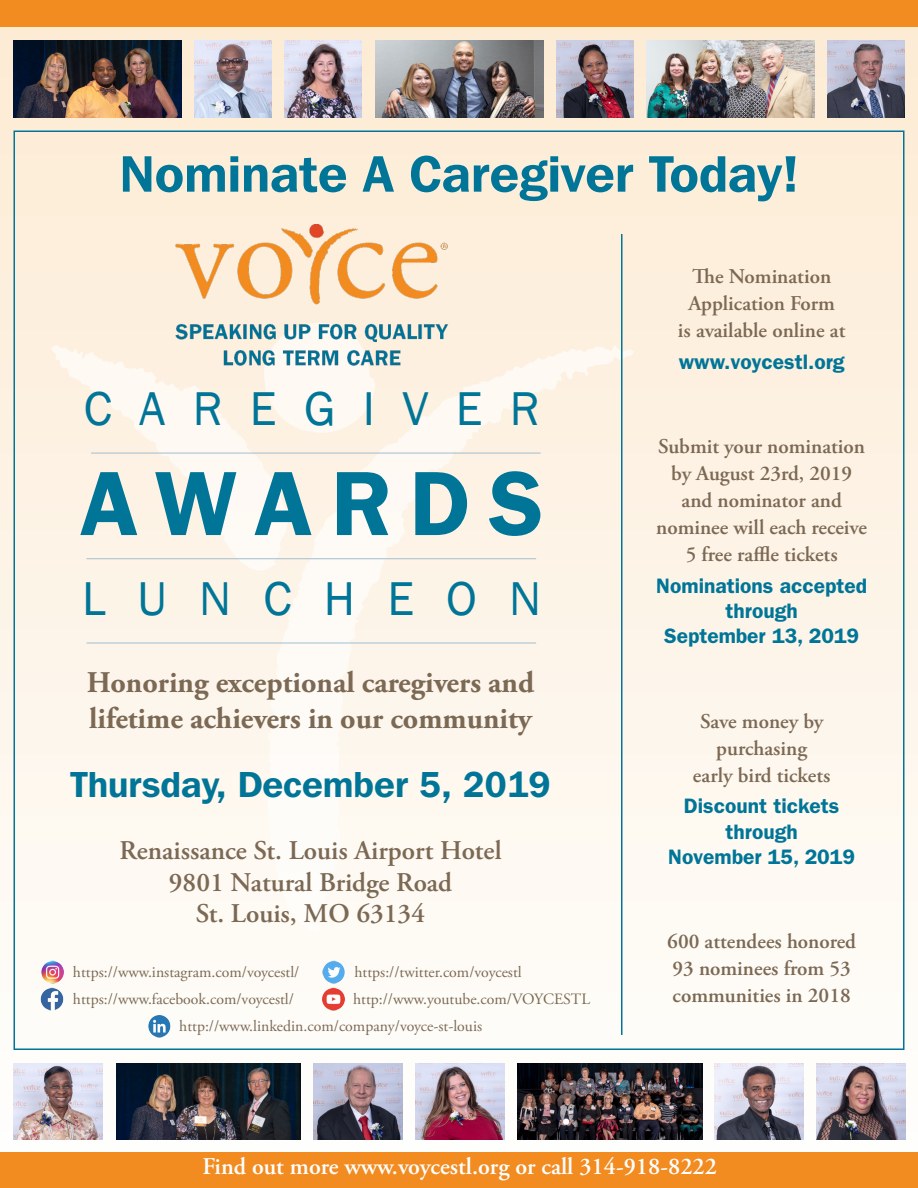
<style>
.page{position:relative;width:918px;height:1188px;background:#fff}
.page>*{position:absolute;margin:0;border:0;box-sizing:border-box;transform-origin:0 0}
.body_copy_guidebook{font:600 91.65px "Franklin Gothic";letter-spacing:.2em;color:#007597}
.t1{font:600 51px "Franklin Gothic IT Cby BT";color:#007597}
.body_copy_guidebook-2{font:48.75px "Franklin Gothic";letter-spacing:.56em;color:#007597}
.body_copy_guidebook-3{font:48.75px "Franklin Gothic";letter-spacing:.66em;color:#007597}
.body_copy_guidebook-4{font:600 36px "Franklin Gothic IT Cby BT";color:#007597}
.body_copy_guidebook-5{font:700 30px/36px "Adobe Garamond Pro";color:#7c6954}
.body_copy_guidebook-6{font:600 27px/31.5px "Adobe Garamond Pro";color:#7c6954;text-align:center}
.t2{font:600 24px "Adobe Garamond Pro";color:#fff}
.body_copy_guidebook-7{font:600 21px/27px "Adobe Garamond Pro";color:#7c6954;text-align:center}
.body_copy_guidebook-8{font:600 21px/25.2px "Franklin Gothic";color:#007597;text-align:center}
.t3{font:15.75px "Adobe Garamond Pro";color:#7c6954}
</style>
<div class="page">
<div style="left:0;top:0;width:918px;height:1188px;background:linear-gradient(to bottom,#fbead3,#fbfcfc)"></div>
<svg style="left:50px;top:322px;width:584px;height:610px;fill:#fdf6ed"></svg>
<img style="left:14px;top:40px;width:168px;height:77px">
<img style="left:375px;top:40px;width:168px;height:77px">
<img style="left:646px;top:40px;width:169px;height:77px">
<img style="left:194px;top:40px;width:78px;height:77px">
<img style="left:556px;top:40px;width:78px;height:77px">
<img style="left:827px;top:40px;width:78px;height:77px">
<img style="left:285px;top:40px;width:77px;height:77px">
<img style="left:517px;top:1064px;width:185px;height:76px">
<img style="left:116px;top:1064px;width:185px;height:76px">
<img style="left:816px;top:1064px;width:89px;height:76px">
<img style="left:314px;top:1064px;width:89px;height:76px">
<img style="left:714px;top:1064px;width:89px;height:76px">
<img style="left:14px;top:1064px;width:89px;height:76px">
<img style="left:415px;top:1064px;width:90px;height:76px">
<hr style="left:621px;top:234px;width:1px;height:801px;background:#007597">
<div style="left:0;top:1152px;width:918px;height:36px;background:#f28b20"></div>
<img style="left:175px;top:225px;width:274px;height:140px">
<hr style="left:87px;top:558px;width:449px;height:1px;background:#a2bed0">
<hr style="left:87px;top:643px;width:449px;height:1px;background:#a2bed0">
<hr style="left:91px;top:453px;width:450px;height:1px;background:#a2bed0">
<div style="left:0;top:0;width:918px;height:27px;background:#f28b20"></div>
<img style="left:322px;top:961px;width:24px;height:23px">
<img style="left:40px;top:988px;width:24px;height:23px">
<img style="left:40px;top:961px;width:24px;height:23px">
<img style="left:148px;top:1015px;width:23px;height:23px">
<img style="left:321px;top:988px;width:24px;height:23px">
<p class="t1" style="left:120px;top:142px;width:681px">Nominate A Caregiver Today!</p>
<p class="body_copy_guidebook-2" style="left:84px;top:378px;width:458px">CAREGIVER</p>
<p class="body_copy_guidebook" style="left:80px;top:449px;width:465px">AWARDS</p>
<p class="body_copy_guidebook-3" style="left:82px;top:568px;width:461px">LUNCHEON</p>
<p class="body_copy_guidebook-5" style="left:87px;top:665px;width:449px">Honoring exceptional caregivers and lifetime achievers in our community</p>
<p class="body_copy_guidebook-4" style="left:70px;top:762px;width:482px">Thursday, December 5, 2019</p>
<p class="body_copy_guidebook-6" style="left:119px;top:835px;width:384px">Renaissance St. Louis Airport Hotel<br>9801 Natural Bridge Road<br>St. Louis, MO 63134</p>
<p class="t3" style="left:73px;top:962px;width:228px">https://www.instagram.com/voycestl/</p>
<p class="t3" style="left:355px;top:962px;width:169px">https://twitter.com/voycestl</p>
<p class="t3" style="left:73px;top:989px;width:223px">https://www.facebook.com/voycestl/</p>
<p class="t3" style="left:353px;top:989px;width:238px">http://www.youtube.com/VOYCESTL</p>
<p class="t3" style="left:179px;top:1016px;width:304px">http://www.linkedin.com/company/voyce-st-louis</p>
<p class="body_copy_guidebook-7" style="left:678px;top:263px;width:169px">The Nomination<br>Application Form<br>is available online at</p>
<p class="body_copy_guidebook-8" style="left:679px;top:349px;width:168px">www.voycestl.org</p>
<p class="body_copy_guidebook-7" style="left:656px;top:433px;width:213px">Submit your nomination by August 23rd, 2019 and nominator and nominee will each receive<br>5 free raffle tickets</p>
<p class="body_copy_guidebook-8" style="left:656px;top:573px;width:212px">Nominations accepted through<br>September 13, 2019</p>
<p class="body_copy_guidebook-7" style="left:693px;top:708px;width:139px">Save money by purchasing<br>early bird tickets</p>
<p class="body_copy_guidebook-8" style="left:668px;top:794px;width:188px">Discount tickets through<br>November 15, 2019</p>
<p class="body_copy_guidebook-7" style="left:667px;top:928px;width:190px;text-align:left">600 attendees honored<br>93 nominees from 53 communities in 2018</p>
<p class="t2" style="left:202px;top:1153px;width:516px">Find out more www.voycestl.org or call 314-918-8222</p>
</div>
